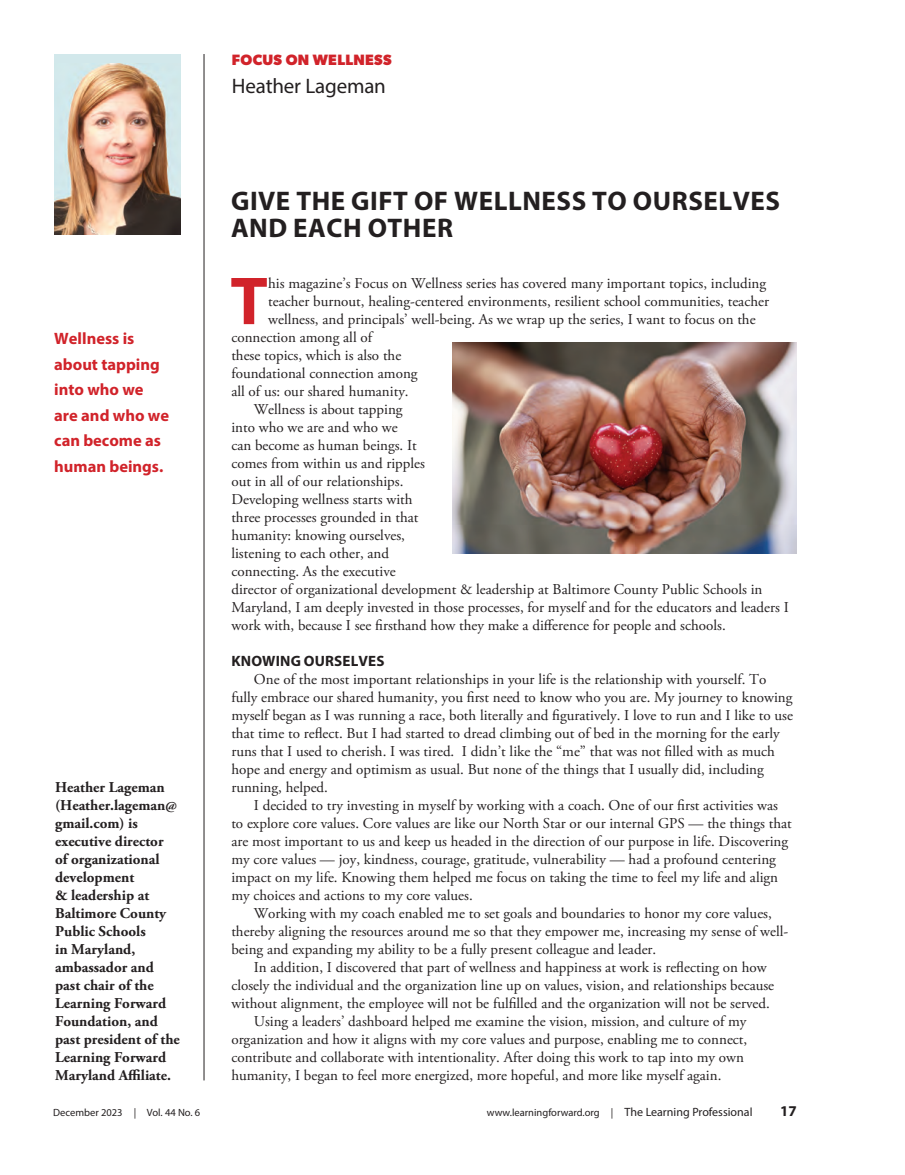
<style>
.page{position:relative;width:905px;height:1175px;background:#fff}
.page>*{position:absolute;margin:0;border:0;box-sizing:border-box;transform-origin:0 0}
.body{font:700 68.4px "Myriad Pro";color:#d1232a}
.body-2{font:700 27px/27px "Myriad Pro";letter-spacing:.02em;color:#231f20}
.box{font:21px "Myriad Pro";letter-spacing:-.01em;color:#231f20}
.liftout{font:700 16.5px/25.5px "Myriad Pro";color:#d1232a}
.body-3{font:15px/18px "Adobe Garamond Pro";color:#231f20}
.body-4{font:700 15px/18px "Adobe Garamond Pro";color:#231f20}
.subhead{font:700 15px "Myriad Pro";letter-spacing:.01em;color:#231f20}
.t1{font:700 15px "Gibson";letter-spacing:.02em;color:#d1232a}
.t2{font:10.5px "Myriad Pro";color:#231f20}
.s1{font-size:12px}
</style>
<div class="page">
<hr style="left:204px;top:54px;width:1px;height:1026px;background:#231f20">
<div style="left:54px;top:54px;width:126px;height:180px;background:#d2e8eb"></div>
<img style="left:54px;top:63px;width:126px;height:171px">
<img style="left:452px;top:342px;width:344px;height:211px">
<p class="t1" style="left:232px;top:50px;width:161px">FOCUS ON WELLNESS</p>
<p class="box" style="left:232px;top:72px;width:155px">Heather Lageman</p>
<p class="liftout" style="left:54px;top:325px;width:116px">Wellness is about tapping into who we are and who we can become as human beings.</p>
<p class="body-4" style="left:55px;top:779px;width:126px">Heather Lageman (Heather.lageman@ gmail.com) is executive director<br>of organizational development<br>&amp; leadership at<br>Baltimore County<br>Public Schools<br>in Maryland, ambassador and past chair of the<br>Learning Forward<br>Foundation, and past president of the<br>Learning Forward<br>Maryland Affiliate.</p>
<p class="body-2" style="left:231px;top:186px;width:550px">GIVE THE GIFT OF WELLNESS TO OURSELVES<br>AND EACH OTHER</p>
<p class="body" style="left:230px;top:256px;width:39px">T</p>
<p class="body-3" style="left:268px;top:275px;width:499px">his magazine’s Focus on Wellness series has covered many important topics, including</p>
<p class="body-3" style="left:268px;top:293px;width:502px">teacher burnout, healing-centered environments, resilient school communities, teacher</p>
<p class="body-3" style="left:268px;top:311px;width:489px">wellness, and principals’ well-being. As we wrap up the series, I want to focus on the</p>
<p class="body-3" style="left:231px;top:329px;width:142px">connection among all of</p>
<p class="body-3" style="left:231px;top:347px;width:171px">these topics, which is also the</p>
<p class="body-3" style="left:231px;top:365px;width:188px">foundational connection among</p>
<p class="body-3" style="left:231px;top:383px;width:179px">all of us: our shared humanity.</p>
<p class="body-3" style="left:231px;top:401px;width:559px;text-indent:22px">Wellness is about tapping<br>into who we are and who we<br>can become as human beings. It<br>comes from within us and ripples<br>out in all of our relationships.<br>Developing wellness starts with<br>three processes grounded in that<br>humanity: knowing ourselves,<br>listening to each other, and<br>connecting. As the executive<br>director of organizational development &amp; leadership at Baltimore County Public Schools in Maryland, I am deeply invested in those processes, for myself and for the educators and leaders I work with, because I see firsthand how they make a difference for people and schools.</p>
<p class="subhead" style="left:231px;top:651px;width:154px">KNOWING OURSELVES</p>
<p class="body-3" style="left:231px;top:671px;width:563px;text-indent:22px">One of the most important relationships in your life is the relationship with yourself. To fully embrace our shared humanity, you first need to know who you are. My journey to knowing myself began as I was running a race, both literally and figuratively. I love to run and I like to use that time to reflect. But I had started to dread climbing out of bed in the morning for the early runs that I used to cherish. I was tired. I didn’t like the “me” that was not filled with as much hope and energy and optimism as usual. But none of the things that I usually did, including running, helped.</p>
<p class="body-3" style="left:231px;top:797px;width:562px;text-indent:22px">I decided to try investing in myself by working with a coach. One of our first activities was to explore core values. Core values are like our North Star or our internal GPS — the things that are most important to us and keep us headed in the direction of our purpose in life. Discovering my core values — joy, kindness, courage, gratitude, vulnerability — had a profound centering impact on my life. Knowing them helped me focus on taking the time to feel my life and align my choices and actions to my core values.</p>
<p class="body-3" style="left:231px;top:905px;width:558px;text-indent:22px">Working with my coach enabled me to set goals and boundaries to honor my core values, thereby aligning the resources around me so that they empower me, increasing my sense of well&shy;being and expanding my ability to be a fully present colleague and leader.</p>
<p class="body-3" style="left:231px;top:959px;width:544px;text-indent:22px">In addition, I discovered that part of wellness and happiness at work is reflecting on how closely the individual and the organization line up on values, vision, and relationships because without alignment, the employee will not be fulfilled and the organization will not be served.</p>
<p class="body-3" style="left:231px;top:1013px;width:517px;text-indent:22px">Using a leaders’ dashboard helped me examine the vision, mission, and culture of my organization and how it aligns with my core values and purpose, enabling me to connect, contribute and collaborate with intentionality. After doing this work to tap into my own humanity, I began to feel more energized, more hopeful, and more like myself again.</p>
<p class="t2" style="left:53px;top:1106px;width:149px">December 2023 | Vol. 44 No. 6</p>
<p class="t2" style="left:487px;top:1106px;width:267px">www.learningforward.org | <span class="s1">The Learning Professional</span></p>
<p class="subhead" style="left:780px;top:1101px;width:18px">17</p>
</div>
